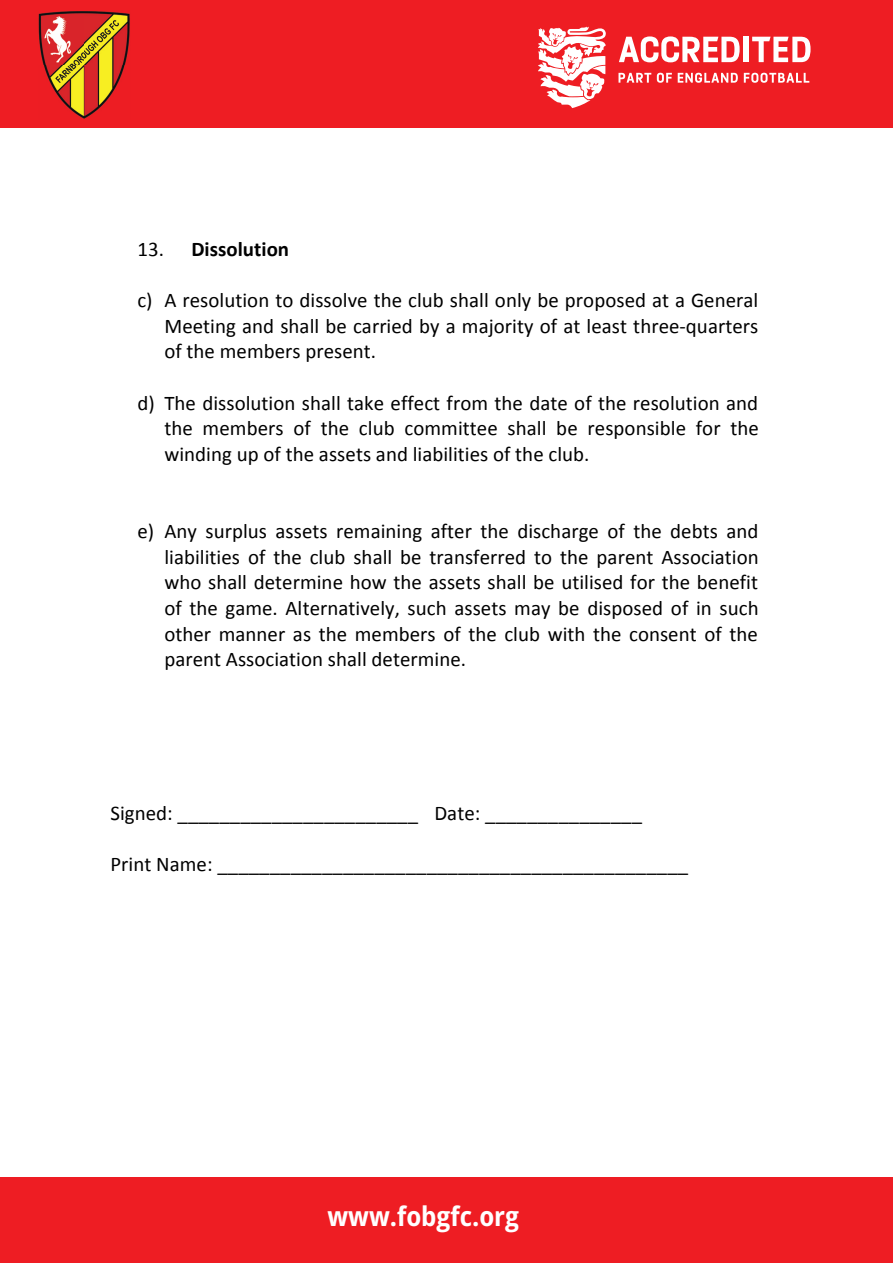
<style>
.page{position:relative;width:893px;height:1263px;background:#fff}
.page>*{position:absolute;margin:0;border:0;box-sizing:border-box;transform-origin:0 0}
.t1{font:700 semi-condensed 27px "Open Sans";color:#fff}
.t2{font:20.85px/25.7px "Calibri";color:#000;text-align:justify}
.t3{font:700 20.85px "Calibri";color:#000}
.s1{font-weight:400}
</style>
<div class="page">
<div style="left:0;top:0;width:893px;height:128px;background:#ee1d23"></div>
<div style="left:0;top:1178px;width:893px;height:85px;background:#ee1d23"></div>
<img style="left:39px;top:11px;width:91px;height:108px">
<div style="left:743px;top:37px;width:5px;height:25px;background:#fff"></div>
<svg style="left:619px;top:36px;width:121px;height:26px"></svg>
<svg style="left:752px;top:37px;width:58px;height:25px"></svg>
<svg style="left:538px;top:27px;width:68px;height:81px"></svg>
<svg style="left:618px;top:73px;width:33px;height:10px"></svg>
<svg style="left:657px;top:73px;width:15px;height:10px"></svg>
<svg style="left:678px;top:73px;width:60px;height:10px"></svg>
<svg style="left:744px;top:73px;width:65px;height:10px"></svg>
<p class="t3" style="left:137px;top:236px;width:153px"><span class="s1">13.</span> Dissolution</p>
<p class="t2" style="left:164px;top:288px;width:595px;text-indent:-27px">c) A resolution to dissolve the club shall only be proposed at a General Meeting and shall be carried by a majority of at least three-quarters of the members present.</p>
<p class="t2" style="left:164px;top:390px;width:596px;text-indent:-27px">d) The dissolution shall take effect from the date of the resolution and the members of the club committee shall be responsible for the winding up of the assets and liabilities of the club.</p>
<p class="t2" style="left:164px;top:518px;width:596px;text-indent:-27px">e) Any surplus assets remaining after the discharge of the debts and liabilities of the club shall be transferred to the parent Association who shall determine how the assets shall be utilised for the benefit of the game. Alternatively, such assets may be disposed of in such other manner as the members of the club with the consent of the parent Association shall determine.</p>
<p class="t2" style="left:110px;top:800px;width:533px">Signed: _______________________ Date: _______________</p>
<p class="t2" style="left:110px;top:851px;width:579px">Print Name: _____________________________________________</p>
<p class="t1" style="left:327px;top:1197px;width:193px">www.fobgfc.org</p>
</div>
